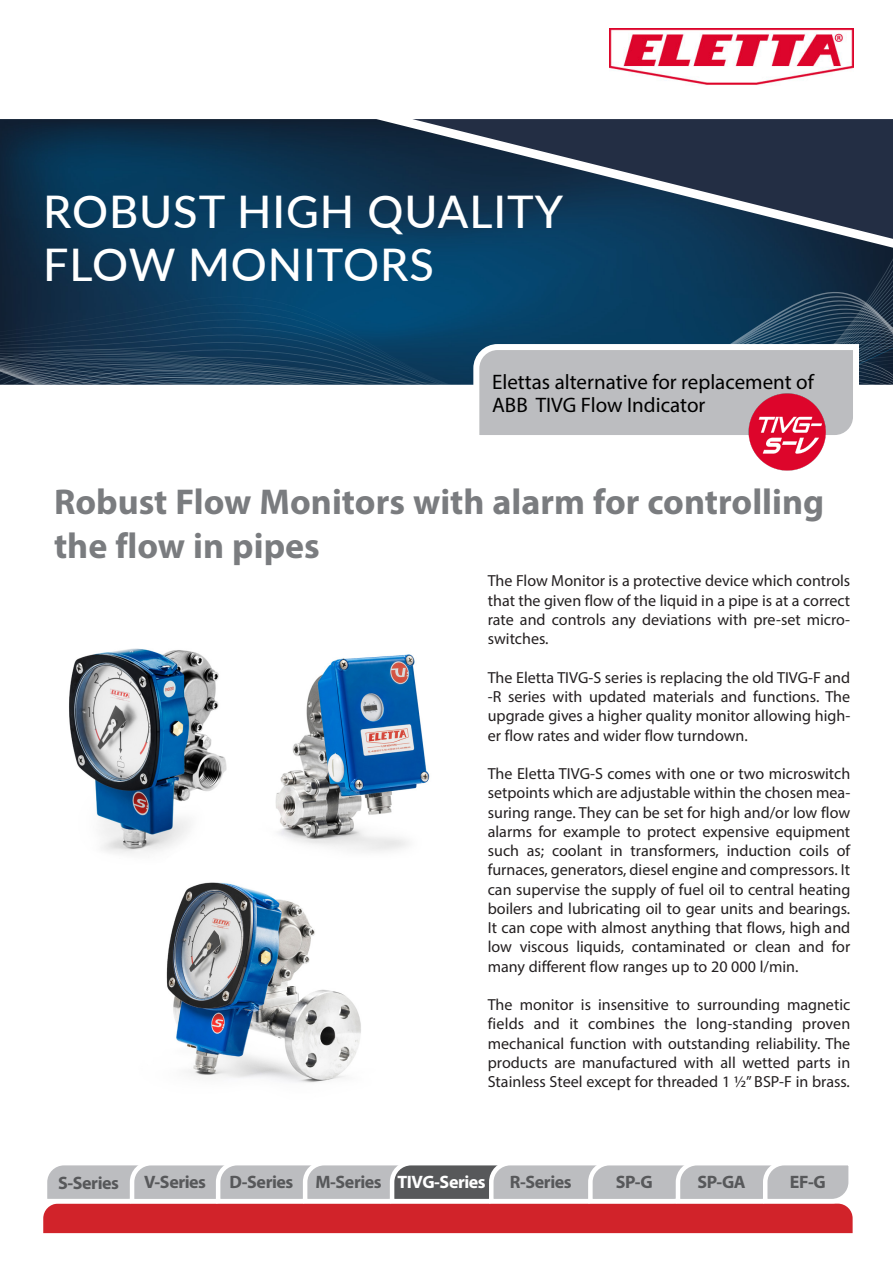
<style>
.page{position:relative;width:893px;height:1263px;background:#fff}
.page>*{position:absolute;margin:0;border:0;box-sizing:border-box;transform-origin:0 0}
.t1{font:500 45px "Lato";letter-spacing:.02em;color:#fff}
.t2{font:700 36px/43.2px "Myriad Pro";color:#7a7c7f}
.t3{font:21px/22.5px "Myriad Pro";color:#000}
.t4{font:700 18px "Myriad Pro";letter-spacing:-.025em;color:#57585a}
.t5{font:700 18px "Myriad Pro";letter-spacing:-.025em;color:#fff}
.t6{font:16.05px/19.2px "Myriad Pro";color:#231f20;text-align:justify}
</style>
<div class="page">
<img style="left:0;top:119px;width:412px;height:119px">
<svg style="left:0;top:238px;width:893px;height:54px;background:#0a3b5e"></svg>
<svg style="left:0;top:292px;width:893px;height:43px;background:#0d3f61"></svg>
<svg style="left:412px;top:119px;width:481px;height:120px;background:#2a3f56"></svg>
<img style="left:609px;top:29px;width:244px;height:56px">
<svg style="left:0;top:335px;width:893px;height:100px"></svg>
<img style="left:748px;top:389px;width:81px;height:82px">
<svg style="left:43px;top:1165px;width:810px;height:68px;background:#c67c81"></svg>
<img style="left:166px;top:882px;width:195px;height:201px">
<img style="left:69px;top:648px;width:158px;height:206px">
<img style="left:275px;top:654px;width:155px;height:198px">
<p class="t1" style="left:43px;top:180px;width:521px">ROBUST HIGH QUALITY</p>
<p class="t1" style="left:43px;top:232px;width:392px">FLOW MONITORS</p>
<p class="t3" style="left:492px;top:370px;width:323px">Elettas alternative for replacement of<br>ABB TIVG Flow Indicator</p>
<p class="t2" style="left:54px;top:479px;width:772px">Robust Flow Monitors with alarm for controlling the flow in pipes</p>
<p class="t6" style="left:488px;top:571px;width:364px">The Flow Monitor is a protective device which controls that the given flow of the liquid in a pipe is at a correct rate and controls any deviations with pre-set micro&shy;switches.</p>
<p class="t6" style="left:488px;top:667px;width:364px">The Eletta TIVG-S series is replacing the old TIVG-F and -R series with updated materials and functions. The upgrade gives a higher quality monitor allowing high&shy;er flow rates and wider flow turndown.</p>
<p class="t6" style="left:488px;top:764px;width:364px">The Eletta TIVG-S comes with one or two microswitch setpoints which are adjustable within the chosen mea&shy;suring range. They can be set for high and/or low flow alarms for example to protect expensive equipment such as; coolant in transformers, induction coils of furnaces, generators, diesel engine and compressors. It can supervise the supply of fuel oil to central heating boilers and lubricating oil to gear units and bearings.<br>It can cope with almost anything that flows, high and low viscous liquids, contaminated or clean and for many different flow ranges up to 20 000 l/min.</p>
<p class="t6" style="left:488px;top:995px;width:364px">The monitor is insensitive to surrounding magnetic fields and it combines the long-standing proven mechanical function with outstanding reliability. The products are manufactured with all wetted parts in Stainless Steel except for threaded 1 ½” BSP-F in brass.</p>
<p class="t4" style="left:58px;top:1171px;width:63px">S-Series</p>
<p class="t4" style="left:144px;top:1170px;width:64px">V-Series</p>
<p class="t4" style="left:230px;top:1170px;width:65px">D-Series</p>
<p class="t4" style="left:315px;top:1170px;width:68px">M-Series</p>
<p class="t5" style="left:397px;top:1170px;width:90px">TIVG-Series</p>
<p class="t4" style="left:510px;top:1170px;width:63px">R-Series</p>
<p class="t4" style="left:616px;top:1170px;width:38px">SP-G</p>
<p class="t4" style="left:697px;top:1170px;width:50px">SP-GA</p>
<p class="t4" style="left:790px;top:1170px;width:38px">EF-G</p>
</div>
